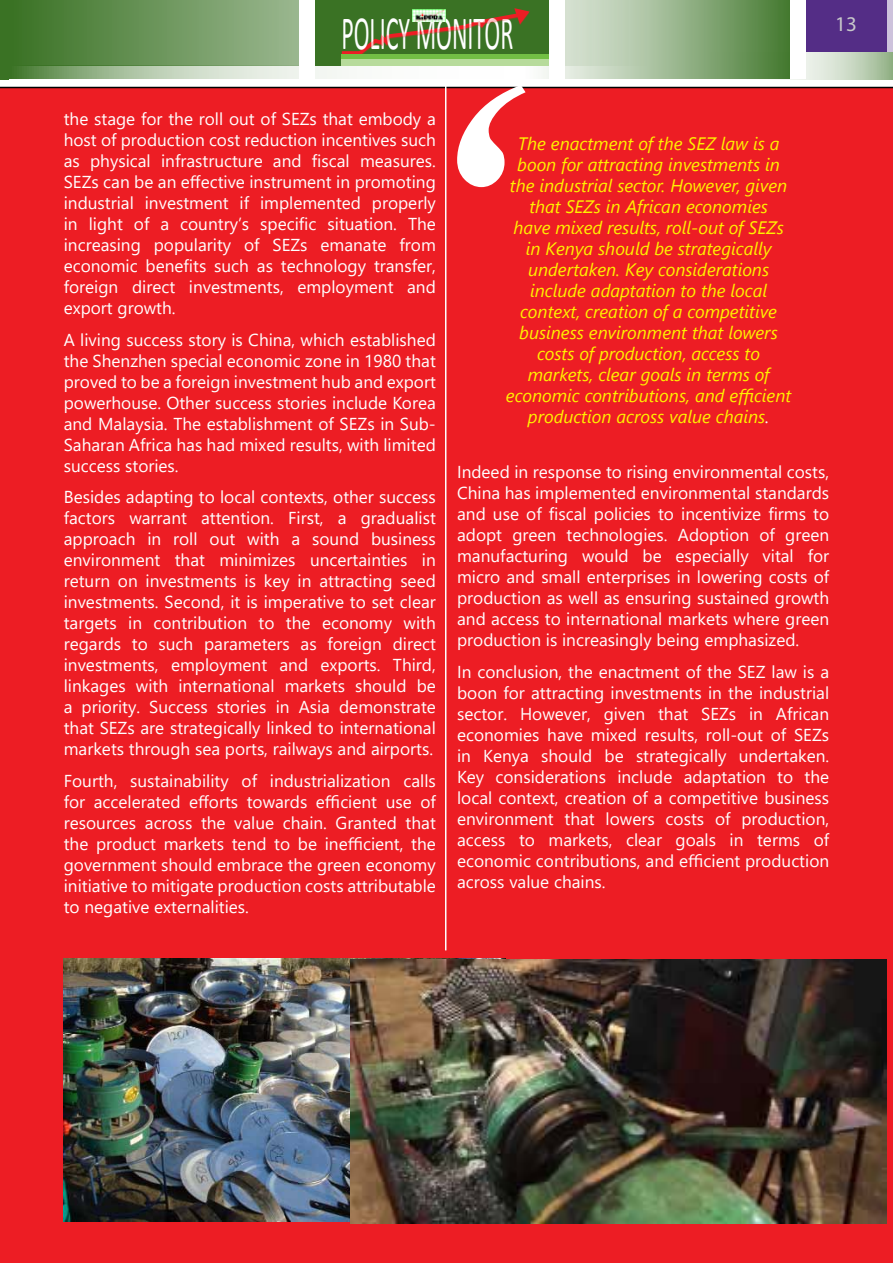
<style>
.page{position:relative;width:893px;height:1263px;background:#fff}
.page>*{position:absolute;margin:0;border:0;box-sizing:border-box;transform-origin:0 0}
.t1{font:48px "Calibri";color:#fff;scale:.5 1}
.t2{font:21px "Myriad Pro";color:#c7c8ca}
.t3{font:italic 18px/21px "Segoe UI";color:#fff200;text-align:center}
.t4{font:17.25px/21px "Segoe UI";color:#fff;text-align:justify}
.s1{color:#fff}
</style>
<div class="page">
<div style="left:0;top:0;width:9px;height:79px;background:#3a7224"></div>
<svg style="left:806px;top:52px;width:87px;height:27px;background:#c6d6c0"></svg>
<svg style="left:646px;top:0;width:144px;height:79px;background:#7aa06b"></svg>
<div style="left:806px;top:0;width:80px;height:52px;background:#522b85"></div>
<div style="left:886px;top:0;width:7px;height:52px;background:#cdc2dc"></div>
<svg style="left:9px;top:66px;width:637px;height:13px"></svg>
<svg style="left:9px;top:0;width:637px;height:66px;background:#7da26f"></svg>
<div style="left:315px;top:0;width:234px;height:66px;background:#3a7224"></div>
<svg style="left:341px;top:8px;width:189px;height:50px"></svg>
<div style="left:342px;top:54px;width:207px;height:11px;background:#72bf44"></div>
<img style="left:412px;top:9px;width:33px;height:13px">
<div style="left:342px;top:59px;width:207px;height:7px;background:#b7db9b"></div>
<div style="left:299px;top:0;width:16px;height:79px;background:#fff"></div>
<div style="left:549px;top:0;width:16px;height:79px;background:#fff"></div>
<div style="left:0;top:87px;width:893px;height:1176px;background:#ed1d24"></div>
<img style="left:64px;top:959px;width:287px;height:262px">
<img style="left:351px;top:959px;width:535px;height:264px">
<svg style="left:457px;top:86px;width:69px;height:101px"></svg>
<hr style="left:445px;top:79px;width:1px;height:871px;background:#fff">
<h1 class="t1" style="left:341px;top:0;width:346px">POLICY MONITOR</h1>
<p class="t2" style="left:835px;top:11px;width:23px">13</p>
<p class="t4" style="left:64px;top:108px;width:374px">the stage for the roll out of SEZs that embody a host of production cost reduction incentives such as physical infrastructure and fiscal measures.<br>SEZs can be an effective instrument in promoting industrial investment if implemented properly in light of a country’s specific situation. The increasing popularity of SEZs emanate from economic benefits such as technology transfer, foreign direct investments, employment and export growth.</p>
<p class="t4" style="left:64px;top:329px;width:374px">A living success story is China, which established the Shenzhen special economic zone in 1980 that proved to be a foreign investment hub and export powerhouse. Other success stories include Korea and Malaysia. The establishment of SEZs in Sub-Saharan Africa has had mixed results, with limited success stories.</p>
<p class="t4" style="left:64px;top:486px;width:374px">Besides adapting to local contexts, other success factors warrant attention. First, a gradualist approach in roll out with a sound business environment that minimizes uncertainties in return on investments is key in attracting seed investments. Second, it is imperative to set clear targets in contribution to the economy with regards to such parameters as foreign direct investments, employment and exports. Third, linkages with international markets should be a priority. Success stories in Asia demonstrate that SEZs are strategically linked to international markets through sea ports, railways and airports.</p>
<p class="t4" style="left:64px;top:770px;width:374px">Fourth, sustainability of industrialization calls for accelerated efforts towards efficient use of resources across the value chain. Granted that the product markets tend to be inefficient, the government should embrace the green economy initiative to mitigate production costs attributable to negative externalities.</p>
<p class="t3" style="left:506px;top:132px;width:287px">The enactment of the SEZ law is a boon for attracting investments in the industrial sector. However, given that SEZs in African economies<br>have mixed results, roll-out of SEZs in Kenya should be strategically undertaken. Key considerations include adaptation to the local context, creation of a competitive business environment that lowers costs of production, access to markets, clear goals in terms of economic contributions, and efficient production across value chains<span class="s1">.</span></p>
<p class="t4" style="left:457px;top:461px;width:374px">Indeed in response to rising environmental costs, China has implemented environmental standards and use of fiscal policies to incentivize firms to adopt green technologies. Adoption of green manufacturing would be especially vital for micro and small enterprises in lowering costs of production as well as ensuring sustained growth and access to international markets where green production is increasingly being emphasized.</p>
<p class="t4" style="left:457px;top:661px;width:374px">In conclusion, the enactment of the SEZ law is a boon for attracting investments in the industrial sector. However, given that SEZs in African economies have mixed results, roll-out of SEZs in Kenya should be strategically undertaken.<br>Key considerations include adaptation to the local context, creation of a competitive business environment that lowers costs of production, access to markets, clear goals in terms of economic contributions, and efficient production across value chains.</p>
</div>
